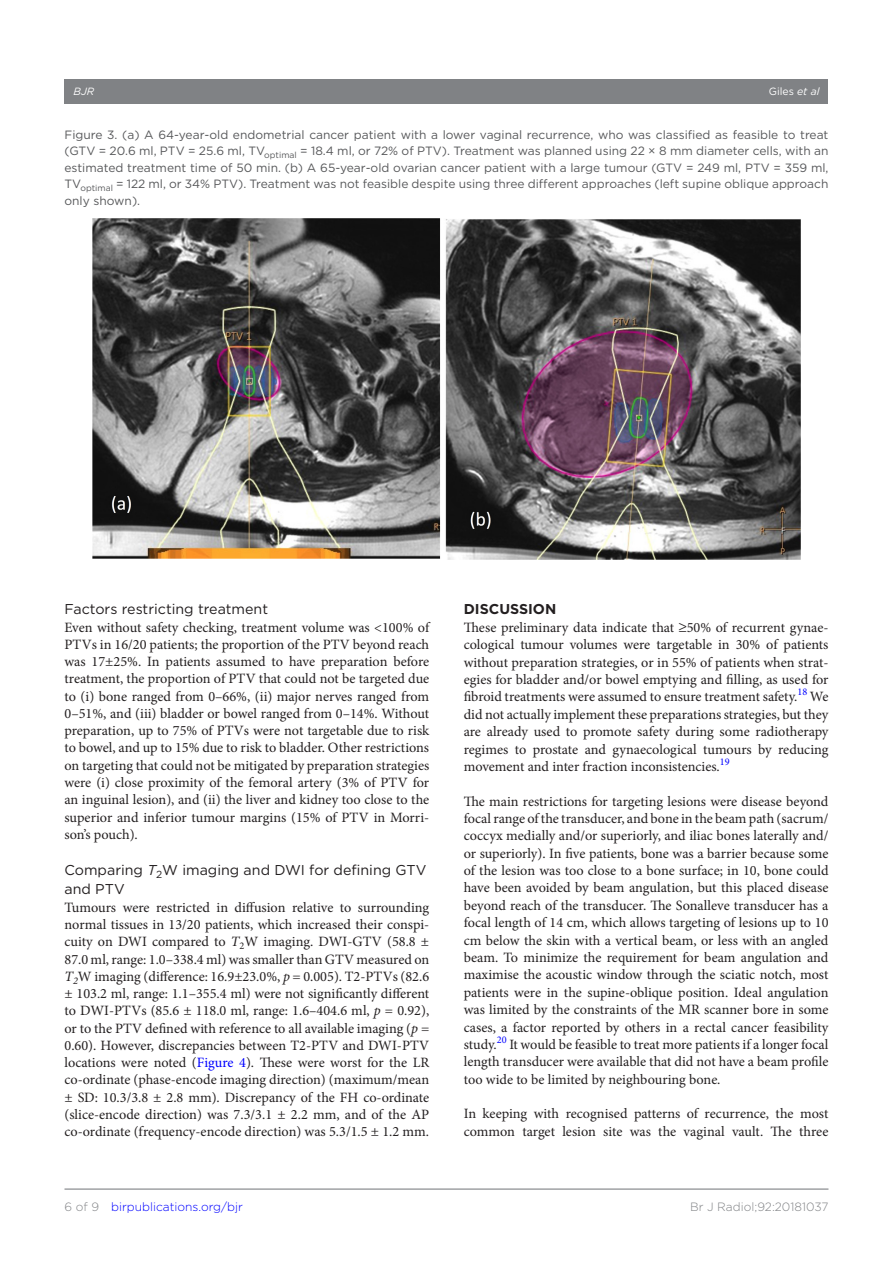
<style>
.page{position:relative;width:893px;height:1263px;background:#fff}
.page>*{position:absolute;margin:0;border:0;box-sizing:border-box;transform-origin:0 0}
.t1{font:14.25px/17.2px "Minion Pro";color:#231f20;text-align:justify}
.t2{font:14.25px/18.8px "Gotham";color:#231f20}
.t3{font:700 14.25px "Gotham";color:#231f20}
.t4{font:12px/16.5px "Gotham";color:#57585a;text-align:justify}
.t5{font:300 12px "Gotham";color:#00f}
.t6{font:300 12px "Gotham";color:#808285}
.t7{font:10.5px "Gotham";color:#fff}
.t8{font:italic 10.5px "Gotham";color:#fff}
.s1{font-style:italic}
.s2{color:#00f}
.s3{color:#808285}
</style>
<div class="page">
<hr style="left:64px;top:1188px;width:764px;height:2px;background:#808285">
<div style="left:64px;top:79px;width:764px;height:24px;background:#808285"></div>
<img style="left:93px;top:219px;width:707px;height:340px">
<p class="t8" style="left:74px;top:85px;width:22px">BJR</p>
<p class="t7" style="left:769px;top:85px;width:52px">Giles <span class="s1">et al</span></p>
<p class="t4" style="left:64px;top:126px;width:766px">Figure 3. (a) A 64-year-old endometrial cancer patient with a lower vaginal recurrence, who was classified as feasible to treat (GTV = 20.6 ml, PTV = 25.6 ml, TV<sub>optimal</sub> = 18.4 ml, or 72% of PTV). Treatment was planned using 22 × 8 mm diameter cells, with an estimated treatment time of 50 min. (b) A 65-year-old ovarian cancer patient with a large tumour (GTV = 249 ml, PTV = 359 ml, TV<sub>optimal</sub> = 122 ml, or 34% PTV). Treatment was not feasible despite using three different approaches (left supine oblique approach only shown).</p>
<p class="t2" style="left:64px;top:599px;width:205px">Factors restricting treatment</p>
<p class="t1" style="left:64px;top:618px;width:366px">Even without safety checking, treatment volume was &lt;100% of PTVs in 16/20 patients; the proportion of the PTV beyond reach was 17±25%. In patients assumed to have preparation before treatment, the proportion of PTV that could not be targeted due to (i) bone ranged from 0–66%, (ii) major nerves ranged from 0–51%, and (iii) bladder or bowel ranged from 0–14%. Without preparation, up to 75% of PTVs were not targetable due to risk to bowel, and up to 15% due to risk to bladder. Other restrictions on targeting that could not be mitigated by preparation strategies were (i) close proximity of the femoral artery (3% of PTV for an inguinal lesion), and (ii) the liver and kidney too close to the superior and inferior tumour margins (15% of PTV in Morri&shy;son’s pouch).</p>
<p class="t2" style="left:64px;top:860px;width:363px">Comparing <span class="s1">T</span><sub>2</sub>W imaging and DWI for defining GTV and PTV</p>
<p class="t1" style="left:64px;top:899px;width:366px">Tumours were restricted in diffusion relative to surrounding normal tissues in 13/20 patients, which increased their conspi&shy;cuity on DWI compared to <span class="s1">T</span><sub>2</sub>W imaging. DWI-GTV (58.8 ± 87.0 ml, range: 1.0–338.4 ml) was smaller than GTV measured on <span class="s1">T</span><sub>2</sub>W imaging (difference: 16.9±23.0%, <span class="s1">p</span> = 0.005). T2-PTVs (82.6 ± 103.2 ml, range: 1.1–355.4 ml) were not significantly different to DWI-PTVs (85.6 ± 118.0 ml, range: 1.6–404.6 ml, <span class="s1">p</span> = 0.92), or to the PTV defined with reference to all available imaging (<span class="s1">p</span> = 0.60). However, discrepancies between T2-PTV and DWI-PTV locations were noted (<span class="s2">Figure 4</span>). These were worst for the LR co-ordinate (phase-encode imaging direction) (maximum/mean ± SD: 10.3/3.8 ± 2.8 mm). Discrepancy of the FH co-ordinate (slice-encode direction) was 7.3/3.1 ± 2.2 mm, and of the AP co-ordinate (frequency-encode direction) was 5.3/1.5 ± 1.2 mm.</p>
<p class="t3" style="left:464px;top:599px;width:94px">DISCUSSION</p>
<p class="t1" style="left:464px;top:619px;width:366px">These preliminary data indicate that ≥50% of recurrent gynae&shy;cological tumour volumes were targetable in 30% of patients without preparation strategies, or in 55% of patients when strat&shy;egies for bladder and/or bowel emptying and filling, as used for fibroid treatments were assumed to ensure treatment safety.<sup>18</sup> We did not actually implement these preparations strategies, but they are already used to promote safety during some radiotherapy regimes to prostate and gynaecological tumours by reducing movement and inter fraction inconsistencies.<sup>19</sup></p>
<p class="t1" style="left:464px;top:792px;width:366px">The main restrictions for targeting lesions were disease beyond focal range of the transducer, and bone in the beam path (sacrum/ coccyx medially and/or superiorly, and iliac bones laterally and/ or superiorly). In five patients, bone was a barrier because some of the lesion was too close to a bone surface; in 10, bone could have been avoided by beam angulation, but this placed disease beyond reach of the transducer. The Sonalleve transducer has a focal length of 14 cm, which allows targeting of lesions up to 10 cm below the skin with a vertical beam, or less with an angled beam. To minimize the requirement for beam angulation and maximise the acoustic window through the sciatic notch, most patients were in the supine-oblique position. Ideal angulation was limited by the constraints of the MR scanner bore in some cases, a factor reported by others in a rectal cancer feasibility study.<sup>20</sup> It would be feasible to treat more patients if a longer focal length transducer were available that did not have a beam profile too wide to be limited by neighbouring bone.</p>
<p class="t1" style="left:464px;top:1105px;width:366px">In keeping with recognised patterns of recurrence, the most common target lesion site was the vaginal vault. The three</p>
<p class="t5" style="left:64px;top:1199px;width:180px"><span class="s3">6 of 9</span> birpublications.org/bjr</p>
<p class="t6" style="left:690px;top:1199px;width:140px">Br J Radiol;92:20181037</p>
</div>
